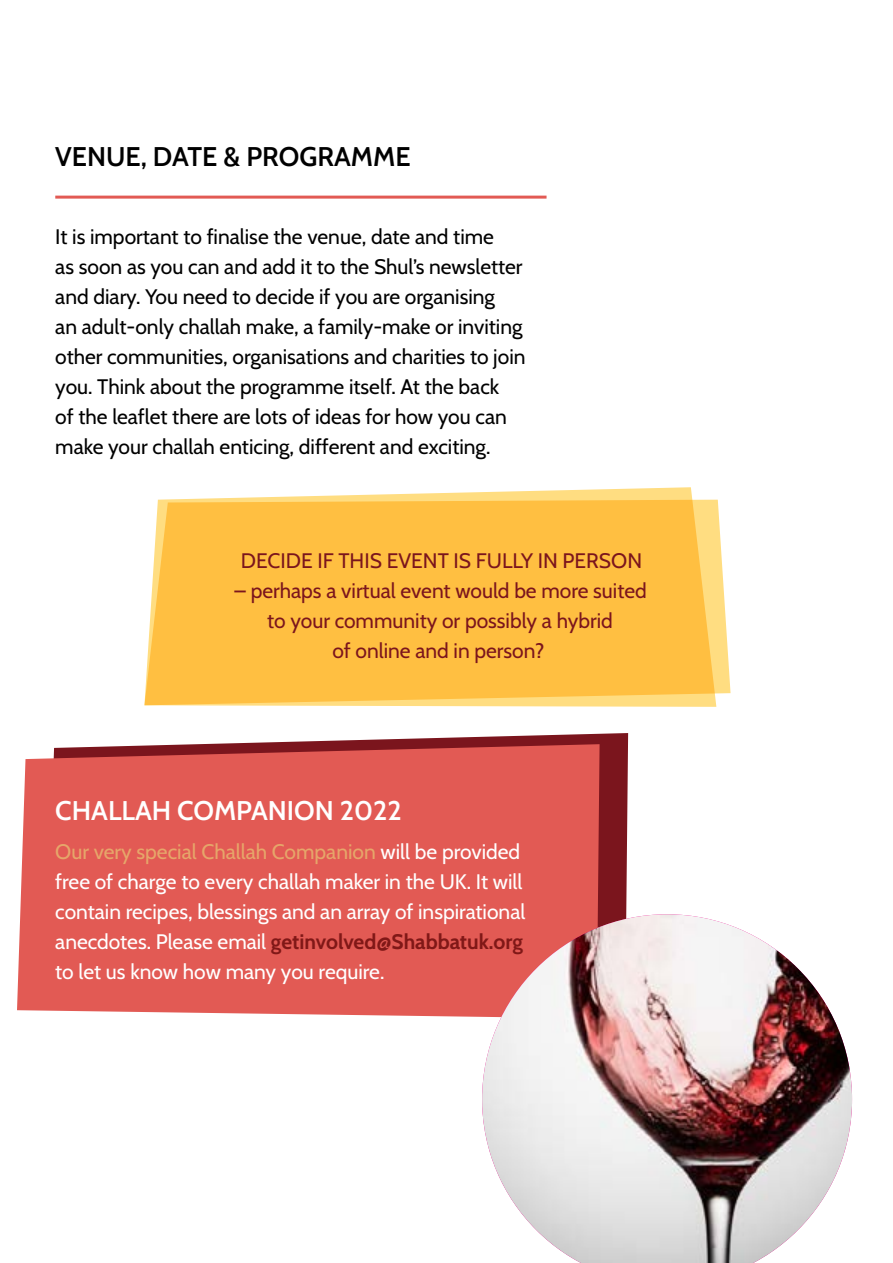
<style>
.page{position:relative;width:893px;height:1263px;background:#fff}
.page>*{position:absolute;margin:0;border:0;box-sizing:border-box;transform-origin:0 0}
.t1{font:600 27px "Cabin";color:#000}
.t2{font:600 27px "Cabin";color:#fff}
.t3{font:21px/30px "Cabin";color:#000}
.t4{font:21px/30px "Cabin";color:#fff}
.t5{font:21px/30px "Cabin";color:#7b151d;text-align:center}
.s1{color:#e6a66a}
.s2{font-weight:700;color:#801817}
</style>
<div class="page">
<svg style="left:207px;top:733px;width:421px;height:181px;fill:#7b151d"></svg>
<div style="left:17px;top:744px;width:583px;height:273px;background:#e25a54"></div>
<hr style="left:55px;top:196px;width:492px;height:3px;background:#e25a54">
<svg style="left:144px;top:487px;width:572px;height:220px"></svg>
<svg style="left:144px;top:500px;width:586px;height:205px;background:#ffc24a"></svg>
<img style="left:482px;top:914px;width:370px;height:349px">
<p class="t1" style="left:55px;top:136px;width:357px">VENUE, DATE &amp; PROGRAMME</p>
<p class="t3" style="left:55px;top:220px;width:472px">It is important to finalise the venue, date and time<br>as soon as you can and add it to the Shul’s newsletter and diary. You need to decide if you are organising<br>an adult-only challah make, a family-make or inviting other communities, organisations and charities to join you. Think about the programme itself. At the back<br>of the leaflet there are lots of ideas for how you can make your challah enticing, different and exciting.</p>
<p class="t5" style="left:241px;top:544px;width:403px">DECIDE IF THIS EVENT IS FULLY IN PERSON</p>
<p class="t5" style="left:235px;top:574px;width:414px">– perhaps a virtual event would be more suited to your community or possibly a hybrid<br>of online and in person?</p>
<p class="t2" style="left:55px;top:790px;width:348px">CHALLAH COMPANION 2022</p>
<p class="t4" style="left:55px;top:836px;width:472px"><span class="s1">Our very special Challah Companion</span> will be provided free of charge to every challah maker in the UK. It will contain recipes, blessings and an array of inspirational anecdotes. Please email <span class="s2">getinvolved@Shabbatuk.org </span>to let us know how many you require.</p>
</div>
